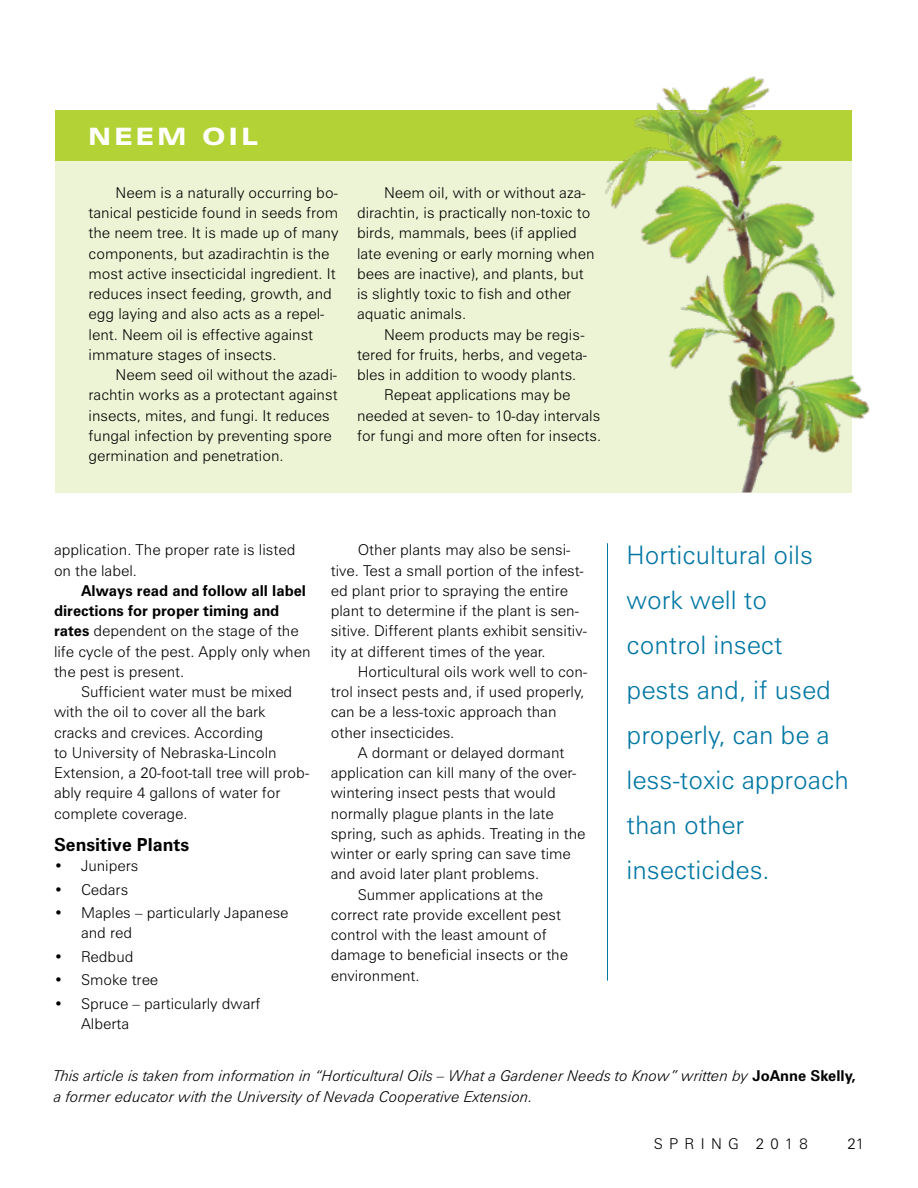
<style>
.page{position:relative;width:918px;height:1188px;background:#fff}
.page>*{position:absolute;margin:0;border:0;box-sizing:border-box;transform-origin:0 0}
.t1{font:300 25.5px/45px "Zurich BT";color:#0076a3}
.t2{font:900 expanded 24px "Zurich BT";letter-spacing:.15em;color:#fff}
.t3{font:700 18px "Zurich BT";color:#000}
.t4{font:300 15px/20.2px "Zurich BT";color:#000}
.t5{font:italic 300 15px/21px "Zurich BT";color:#000}
.t6{font:300 15px "Zurich BT";letter-spacing:.42em;color:#000}
.s1{font-weight:700}
.s2{font-weight:700;font-style:normal}
</style>
<div class="page">
<div style="left:55px;top:110px;width:797px;height:382px;background:#edf4d5"></div>
<div style="left:55px;top:110px;width:797px;height:50px;background:#b3d235"></div>
<img style="left:488px;top:76px;width:382px;height:416px">
<hr style="left:607px;top:543px;width:1px;height:438px;background:#0076a3">
<h2 class="t2" style="left:89px;top:122px;width:171px">NEEM OIL</h2>
<p class="t4" style="left:89px;top:182px;width:251px;text-indent:27px">Neem is a naturally occurring bo&shy;tanical pesticide found in seeds from the neem tree. It is made up of many components, but azadirachtin is the most active insecticidal ingredient. It reduces insect feeding, growth, and egg laying and also acts as a repel&shy;lent. Neem oil is effective against immature stages of insects.</p>
<p class="t4" style="left:89px;top:364px;width:251px;text-indent:27px">Neem seed oil without the azadi&shy;rachtin works as a protectant against insects, mites, and fungi. It reduces fungal infection by preventing spore germination and penetration.</p>
<p class="t4" style="left:357px;top:182px;width:239px;text-indent:27px">Neem oil, with or without aza&shy;dirachtin, is practically non-toxic to birds, mammals, bees (if applied late evening or early morning when bees are inactive), and plants, but is slightly toxic to fish and other aquatic animals.</p>
<p class="t4" style="left:384px;top:324px;width:202px">Neem products may be regis-</p>
<p class="t4" style="left:357px;top:344px;width:232px">tered for fruits, herbs, and vegeta-</p>
<p class="t4" style="left:357px;top:364px;width:221px">bles in addition to woody plants.</p>
<p class="t4" style="left:384px;top:385px;width:188px">Repeat applications may be</p>
<p class="t4" style="left:357px;top:405px;width:245px">needed at seven- to 10-day intervals</p>
<p class="t4" style="left:357px;top:425px;width:246px">for fungi and more often for insects.</p>
<p class="t4" style="left:54px;top:540px;width:243px">application. The proper rate is listed on the label.</p>
<p class="t4" style="left:54px;top:580px;width:258px;text-indent:27px"><span class="s1">Always read and follow all label directions for proper timing and rates</span> dependent on the stage of the life cycle of the pest. Apply only when the pest is present.</p>
<p class="t4" style="left:54px;top:681px;width:257px;text-indent:27px">Sufficient water must be mixed with the oil to cover all the bark cracks and crevices. According<br>to University of Nebraska-Lincoln<br>Extension, a 20-foot-tall tree will prob&shy;ably require 4 gallons of water for complete coverage.</p>
<p class="t3" style="left:54px;top:834px;width:137px">Sensitive Plants</p>
<p class="t4" style="left:54px;top:856px;width:86px">• Junipers</p>
<p class="t4" style="left:54px;top:879px;width:76px">• Cedars</p>
<p class="t4" style="left:81px;top:903px;width:209px;text-indent:-27px">• Maples – particularly Japanese and red</p>
<p class="t4" style="left:54px;top:946px;width:81px">• Redbud</p>
<p class="t4" style="left:54px;top:970px;width:106px">• Smoke tree</p>
<p class="t4" style="left:81px;top:993px;width:181px;text-indent:-27px">• Spruce – particularly dwarf<br>Alberta</p>
<p class="t4" style="left:331px;top:540px;width:258px;text-indent:27px">Other plants may also be sensi&shy;tive. Test a small portion of the infest&shy;ed plant prior to spraying the entire plant to determine if the plant is sen&shy;sitive. Different plants exhibit sensitiv&shy;ity at different times of the year.</p>
<p class="t4" style="left:358px;top:661px;width:231px">Horticultural oils work well to con-</p>
<p class="t4" style="left:331px;top:681px;width:255px">trol insect pests and, if used properly,</p>
<p class="t4" style="left:331px;top:702px;width:227px">can be a less-toxic approach than</p>
<p class="t4" style="left:331px;top:722px;width:125px">other insecticides.</p>
<p class="t4" style="left:358px;top:742px;width:208px">A dormant or delayed dormant</p>
<p class="t4" style="left:331px;top:762px;width:247px">application can kill many of the over-</p>
<p class="t4" style="left:331px;top:783px;width:227px">wintering insect pests that would</p>
<p class="t4" style="left:331px;top:803px;width:225px">normally plague plants in the late</p>
<p class="t4" style="left:331px;top:823px;width:256px">spring, such as aphids. Treating in the</p>
<p class="t4" style="left:331px;top:843px;width:242px">winter or early spring can save time</p>
<p class="t4" style="left:331px;top:864px;width:210px">and avoid later plant problems.</p>
<p class="t4" style="left:358px;top:884px;width:187px">Summer applications at the</p>
<p class="t4" style="left:331px;top:904px;width:232px">correct rate provide excellent pest</p>
<p class="t4" style="left:331px;top:924px;width:217px">control with the least amount of</p>
<p class="t4" style="left:331px;top:945px;width:239px">damage to beneficial insects or the</p>
<p class="t4" style="left:331px;top:965px;width:90px">environment.</p>
<h1 class="t1" style="left:627px;top:532px;width:224px">Horticultural oils work well to control insect pests and, if used properly, can be a less-toxic approach than other insecticides.</h1>
<p class="t5" style="left:54px;top:1065px;width:803px">This article is taken from information in “Horticultural Oils – What a Gardener Needs to Know” written by <span class="s2">JoAnne Skelly, </span>a former educator with the University of Nevada Cooperative Extension.</p>
<p class="t6" style="left:654px;top:1135px;width:156px">SPRING 2018</p>
<p class="t4" style="left:847px;top:1134px;width:18px">21</p>
</div>
